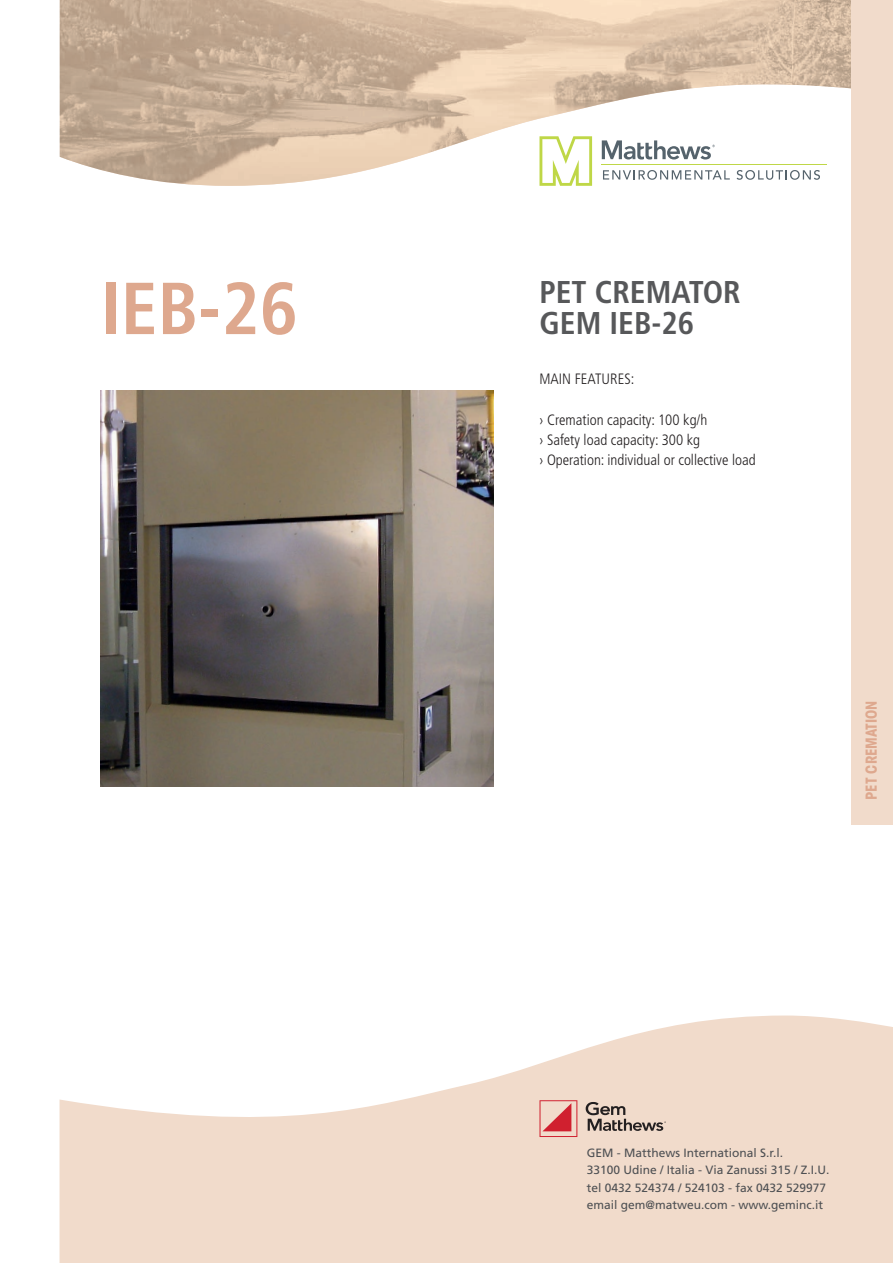
<style>
.page{position:relative;width:893px;height:1263px;background:#fff}
.page>*{position:absolute;margin:0;border:0;box-sizing:border-box;transform-origin:0 0}
.t1{font:700 condensed 73.5px "Frutiger LT Std";color:#dea88e}
.t2{font:700 condensed 31.5px/31.5px "Frutiger LT Std";color:#57585a}
.t3{font:300 condensed 15px/20.2px "Frutiger LT Std";color:#231f20}
.t4{font:700 condensed 15px "ITC Avant Garde Std";color:#dea88e}
.t5{font:12px/17.2px "Frutiger LT Std";color:#4e5053}
</style>
<div class="page">
<img style="left:60px;top:0;width:368px;height:186px">
<img style="left:428px;top:0;width:423px;height:133px">
<img style="left:428px;top:133px;width:61px;height:20px">
<svg style="left:60px;top:1015px;width:833px;height:248px;fill:#f1dbcb"></svg>
<div style="left:851px;top:0;width:42px;height:825px;background:#f1dbcb"></div>
<svg style="left:586px;top:1102px;width:80px;height:29px;background:#bba99e"></svg>
<svg style="left:539px;top:1100px;width:38px;height:37px"></svg>
<svg style="left:602px;top:140px;width:113px;height:19px"></svg>
<hr style="left:602px;top:164px;width:225px;height:1px;background:#bfd747">
<svg style="left:539px;top:136px;width:53px;height:50px"></svg>
<svg style="left:603px;top:170px;width:127px;height:10px"></svg>
<svg style="left:737px;top:170px;width:83px;height:10px"></svg>
<img style="left:100px;top:390px;width:394px;height:397px">
<h1 class="t1" style="left:100px;top:265px;width:199px">IEB-26</h1>
<h2 class="t2" style="left:539px;top:276px;width:203px">PET CREMATOR<br>GEM IEB-26</h2>
<p class="t3" style="left:539px;top:369px;width:96px">MAIN FEATURES:</p>
<p class="t3" style="left:539px;top:410px;width:218px">› Cremation capacity: 100 kg/h<br>› Safety load capacity: 300 kg<br>› Operation: individual or collective load</p>
<p class="t4" style="left:862px;top:800px;width:101px;rotate:-90deg">PET CREMATION</p>
<p class="t5" style="left:587px;top:1144px;width:244px">GEM - Matthews International S.r.l.<br>33100 Udine / Italia - Via Zanussi 315 / Z.I.U. tel 0432 524374 / 524103 - fax 0432 529977 email gem@matweu.com - www.geminc.it</p>
</div>
